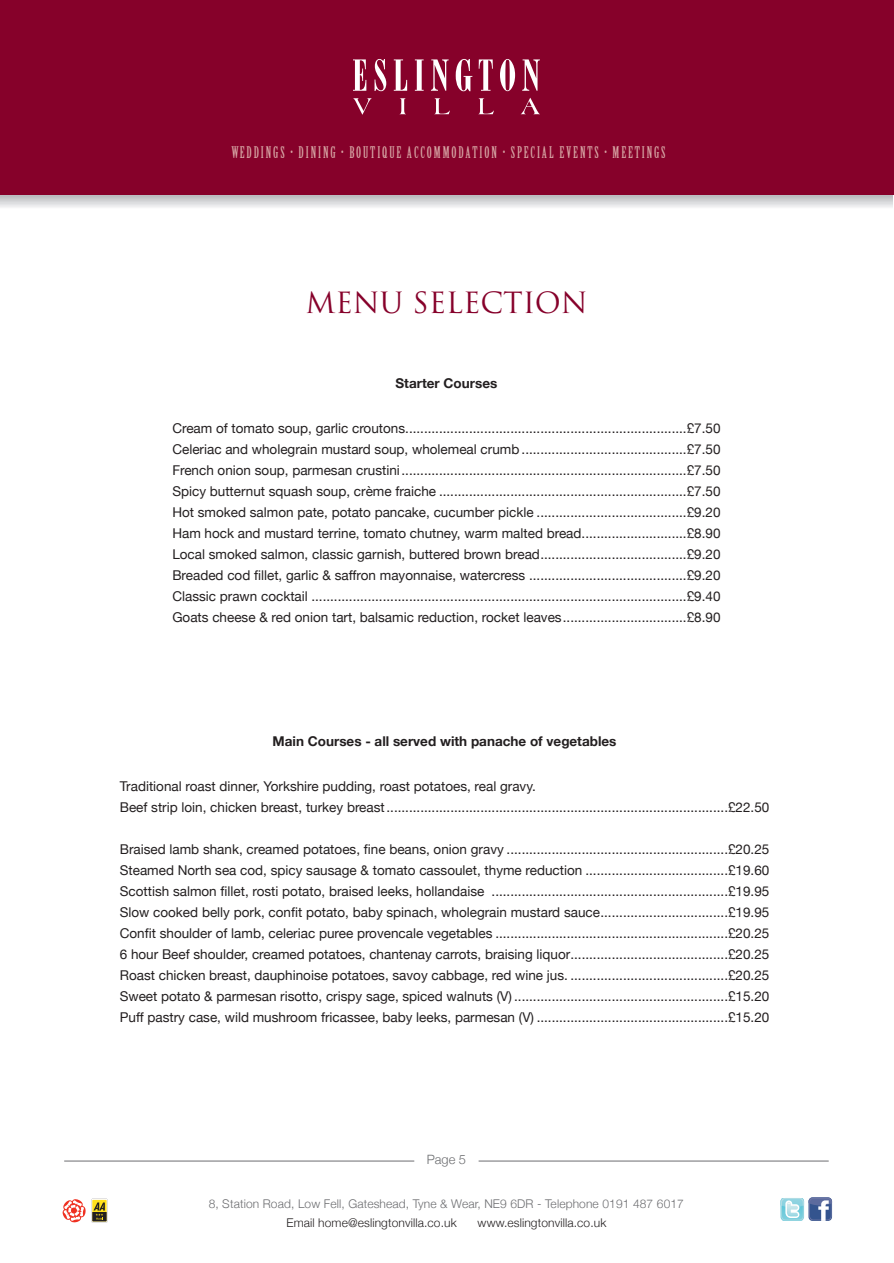
<style>
.page{position:relative;width:894px;height:1263px;background:#fff}
.page>*{position:absolute;margin:0;border:0;box-sizing:border-box;transform-origin:0 0}
.t1{font:28.5px "Trajan";color:#86012a}
.t2{font:15.75px "Birch Std";letter-spacing:.12em;color:#d6a4a3}
.t3{font:13.5px/21px "Helvetica Neue";color:#231f20;text-align:justify}
.t4{font:700 13.5px "Helvetica Neue";color:#231f20}
.t5{font:300 12.9px "Helvetica Neue";color:#6c6d70}
.t6{font:300 12px "Helvetica Neue";letter-spacing:.01em;color:#6c6d70}
.t7{font:300 12px "Helvetica Neue";letter-spacing:.01em;color:#231f20}
</style>
<div class="page">
<div style="left:0;top:1px;width:894px;height:194px;background:#86012a"></div>
<svg style="left:353px;top:59px;width:13px;height:32px"></svg>
<svg style="left:375px;top:59px;width:11px;height:32px"></svg>
<svg style="left:394px;top:59px;width:13px;height:32px"></svg>
<svg style="left:415px;top:59px;width:9px;height:32px"></svg>
<svg style="left:431px;top:59px;width:18px;height:32px"></svg>
<svg style="left:456px;top:59px;width:16px;height:32px"></svg>
<svg style="left:479px;top:59px;width:14px;height:32px"></svg>
<svg style="left:500px;top:59px;width:15px;height:32px"></svg>
<svg style="left:522px;top:59px;width:18px;height:32px"></svg>
<svg style="left:353px;top:98px;width:19px;height:17px"></svg>
<svg style="left:400px;top:98px;width:6px;height:16px"></svg>
<svg style="left:434px;top:98px;width:16px;height:16px"></svg>
<svg style="left:478px;top:98px;width:16px;height:16px"></svg>
<svg style="left:521px;top:98px;width:19px;height:16px"></svg>
<hr style="left:64px;top:1161px;width:350px;height:1px;background:#6c6d70">
<hr style="left:479px;top:1161px;width:350px;height:1px;background:#6c6d70">
<svg style="left:62px;top:1199px;width:46px;height:24px"></svg>
<svg style="left:781px;top:1197px;width:51px;height:24px"></svg>
<p class="t2" style="left:231px;top:146px;width:436px">WEDDINGS • DINING • BOUTIQUE ACCOMMODATION • SPECIAL EVENTS • MEETINGS</p>
<h1 class="t1" style="left:306px;top:287px;width:284px">MENU SELECTION</h1>
<p class="t4" style="left:396px;top:374px;width:103px">Starter Courses</p>
<p class="t3" style="left:172px;top:417px;width:550px">Cream of tomato soup, garlic croutons...........................................................................£7.50<br>Celeriac and wholegrain mustard soup, wholemeal crumb ............................................£7.50<br>French onion soup, parmesan crustini............................................................................£7.50<br>Spicy butternut squash soup, crème fraiche ..................................................................£7.50<br>Hot smoked salmon pate, potato pancake, cucumber pickle ........................................£9.20<br>Ham hock and mustard terrine, tomato chutney, warm malted bread............................£8.90<br>Local smoked salmon, classic garnish, buttered brown bread.......................................£9.20<br>Breaded cod fillet, garlic &amp; saffron mayonnaise, watercress ..........................................£9.20<br>Classic prawn cocktail ....................................................................................................£9.40<br>Goats cheese &amp; red onion tart, balsamic reduction, rocket leaves.................................£8.90</p>
<p class="t4" style="left:273px;top:733px;width:345px">Main Courses - all served with panache of vegetables</p>
<p class="t3" style="left:120px;top:776px;width:651px">Traditional roast dinner, Yorkshire pudding, roast potatoes, real gravy.<br>Beef strip loin, chicken breast, turkey breast...........................................................................................£22.50</p>
<p class="t3" style="left:120px;top:839px;width:651px">Braised lamb shank, creamed potatoes, fine beans, onion gravy ...........................................................£20.25<br>Steamed North sea cod, spicy sausage &amp; tomato cassoulet, thyme reduction ......................................£19.60<br>Scottish salmon fillet, rosti potato, braised leeks, hollandaise ...............................................................£19.95<br>Slow cooked belly pork, confit potato, baby spinach, wholegrain mustard sauce..................................£19.95<br>Confit shoulder of lamb, celeriac puree provencale vegetables ..............................................................£20.25<br>6 hour Beef shoulder, creamed potatoes, chantenay carrots, braising liquor..........................................£20.25<br>Roast chicken breast, dauphinoise potatoes, savoy cabbage, red wine jus. ..........................................£20.25<br>Sweet potato &amp; parmesan risotto, crispy sage, spiced walnuts (V) .........................................................£15.20<br>Puff pastry case, wild mushroom fricassee, baby leeks, parmesan (V) ...................................................£15.20</p>
<p class="t5" style="left:427px;top:1151px;width:41px">Page 5</p>
<p class="t6" style="left:209px;top:1196px;width:476px">8, Station Road, Low Fell, Gateshead, Tyne &amp; Wear, NE9 6DR - Telephone 0191 487 6017</p>
<p class="t7" style="left:286px;top:1215px;width:172px">Email home@eslingtonvilla.co.uk</p>
<p class="t7" style="left:478px;top:1215px;width:130px">www.eslingtonvilla.co.uk</p>
</div>
